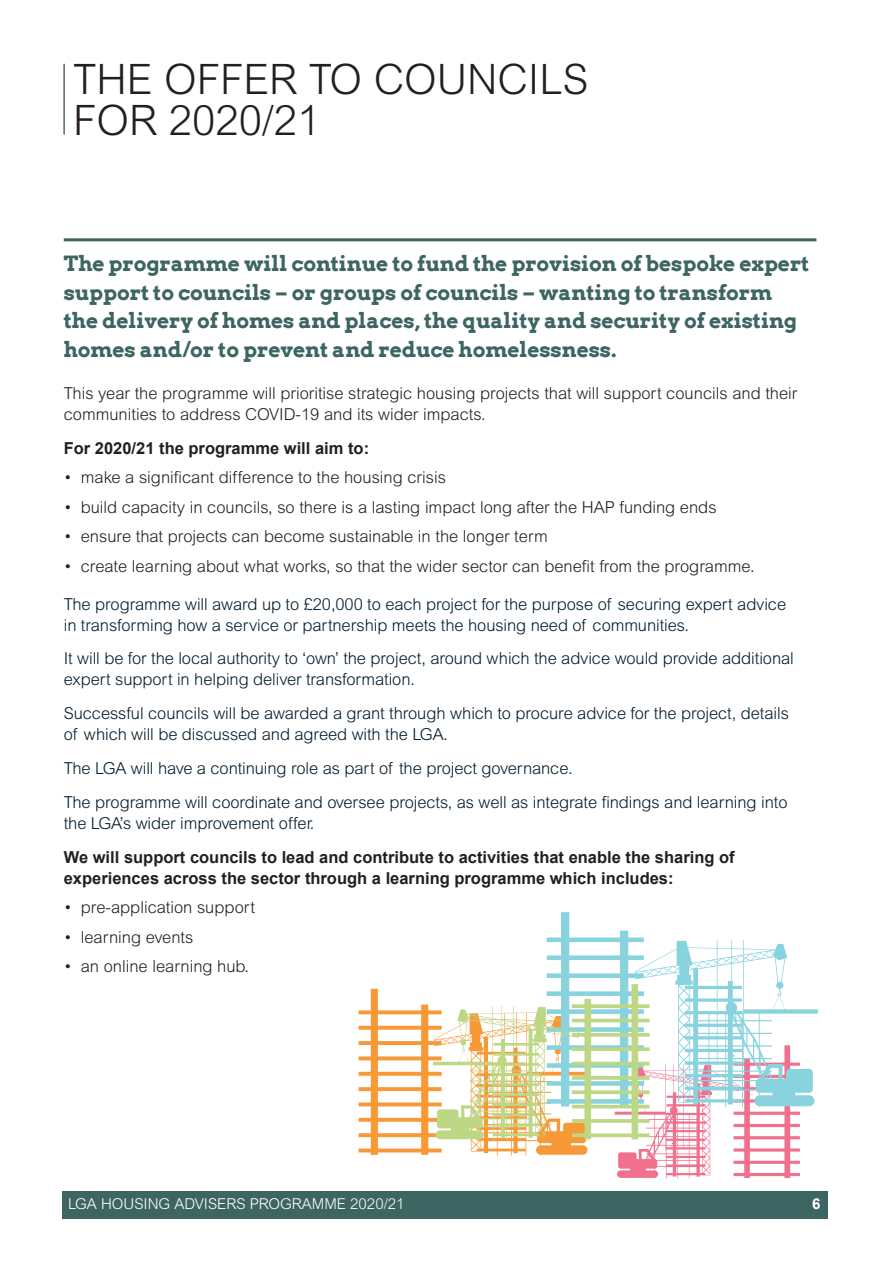
<style>
.page{position:relative;width:893px;height:1263px;background:#fff}
.page>*{position:absolute;margin:0;border:0;box-sizing:border-box;transform-origin:0 0}
.t1{font:300 42px/40.5px "Arial MT Std";color:#231f20}
.t2{font:700 21px/28.5px "Arvo";letter-spacing:-.005em;color:#3d6562}
.t3{font:300 16.5px/21px "Arial MT Std";letter-spacing:-.005em;color:#001b2b}
.t4{font:300 16.5px/21px "Arial MT Std";color:#231f20}
.t5{font:700 16.5px/21px "Arial";color:#231f20}
.t6{font:300 15px "Arial MT Std";color:#fff}
.t7{font:700 15px "Arial";color:#fff}
</style>
<div class="page">
<div style="left:62px;top:1191px;width:766px;height:27px;background:#3d6562"></div>
<hr style="left:64px;top:64px;width:1px;height:71px;background:#001b2b">
<hr style="left:64px;top:238px;width:752px;height:3px;background:#3d6562">
<svg style="left:547px;top:912px;width:271px;height:195px"></svg>
<svg style="left:359px;top:984px;width:441px;height:194px"></svg>
<h1 class="t1" style="left:73px;top:59px;width:517px">THE OFFER TO COUNCILS<br>FOR 2020/21</h1>
<p class="t2" style="left:64px;top:249px;width:747px">The programme will continue to fund the provision of bespoke expert support to councils – or groups of councils – wanting to transform the delivery of homes and places, the quality and security of existing homes and/or to prevent and reduce homelessness.</p>
<p class="t4" style="left:64px;top:383px;width:735px">This year the programme will prioritise strategic housing projects that will support councils and their communities to address COVID-19 and its wider impacts.</p>
<p class="t5" style="left:64px;top:438px;width:307px">For 2020/21 the programme will aim to:</p>
<p class="t4" style="left:64px;top:467px;width:384px">• make a significant difference to the housing crisis</p>
<p class="t4" style="left:64px;top:496px;width:654px">• build capacity in councils, so there is a lasting impact long after the HAP funding ends</p>
<p class="t4" style="left:64px;top:526px;width:486px">• ensure that projects can become sustainable in the longer term</p>
<p class="t4" style="left:64px;top:555px;width:692px">• create learning about what works, so that the wider sector can benefit from the programme.</p>
<p class="t3" style="left:64px;top:593px;width:724px">The programme will award up to £20,000 to each project for the purpose of securing expert advice in transforming how a service or partnership meets the housing need of communities.</p>
<p class="t3" style="left:64px;top:648px;width:732px">It will be for the local authority to ‘own’ the project, around which the advice would provide additional expert support in helping deliver transformation.</p>
<p class="t3" style="left:64px;top:703px;width:727px">Successful councils will be awarded a grant through which to procure advice for the project, details of which will be discussed and agreed with the LGA.</p>
<p class="t3" style="left:64px;top:751px;width:725px;line-height:33.8px">The LGA will have a continuing role as part of the project governance.<br>The programme will coordinate and oversee projects, as well as integrate findings and learning into</p>
<p class="t3" style="left:64px;top:812px;width:252px">the LGA’s wider improvement offer.</p>
<p class="t5" style="left:64px;top:847px;width:672px">We will support councils to lead and contribute to activities that enable the sharing of experiences across the sector through a learning programme which includes:</p>
<p class="t4" style="left:64px;top:897px;width:193px">• pre-application support</p>
<p class="t4" style="left:64px;top:926px;width:131px">• learning events</p>
<p class="t4" style="left:64px;top:956px;width:187px">• an online learning hub.</p>
<p class="t6" style="left:68px;top:1195px;width:338px">LGA HOUSING ADVISERS PROGRAMME 2020/21</p>
<p class="t7" style="left:812px;top:1194px;width:10px">6</p>
</div>
